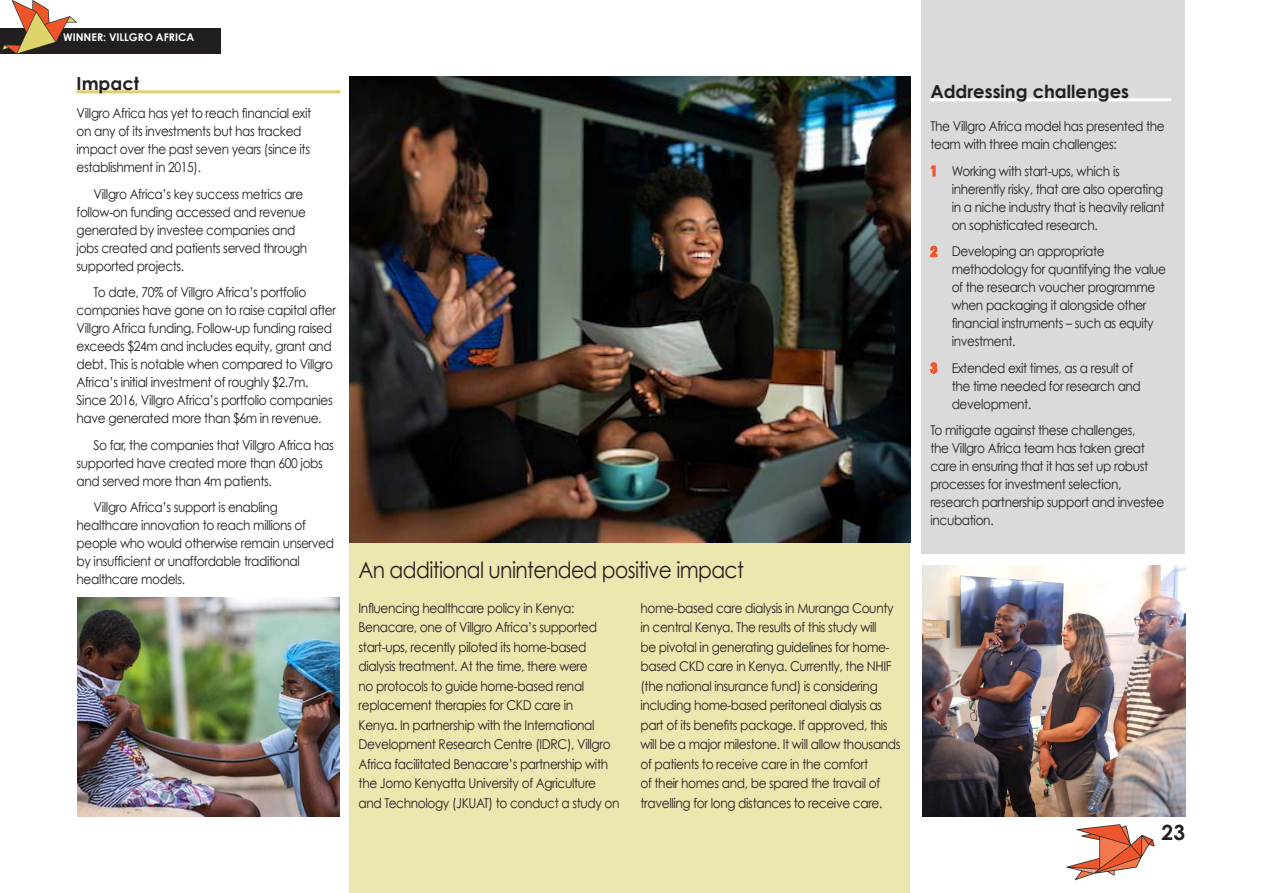
<style>
.page{position:relative;width:1263px;height:893px;background:#fff}
.page>*{position:absolute;margin:0;border:0;box-sizing:border-box;transform-origin:0 0}
.t1{font:22.5px "Century Gothic";letter-spacing:-.03em;color:#231f20;scale:.9 1}
.t2{font:700 21px "Century Gothic";color:#231f20}
.t3{font:700 18px "Century Gothic";color:#231f20}
.t4{font:13.5px/18px "Century Gothic";letter-spacing:-.03em;color:#231f20;scale:.9 1}
.t5{font:700 10.65px "Century Gothic";color:#fff}
.s1{font-weight:700;color:#f0542c}
</style>
<div class="page">
<svg style="left:1066px;top:824px;width:89px;height:56px"></svg>
<div style="left:349px;top:542px;width:561px;height:351px;background:#ece6af"></div>
<div style="left:921px;top:0;width:264px;height:554px;background:#dbdadb"></div>
<hr style="left:930px;top:98px;width:241px;height:3px;background:#fff">
<img style="left:349px;top:77px;width:561px;height:465px">
<img style="left:922px;top:566px;width:263px;height:250px">
<img style="left:77px;top:597px;width:263px;height:219px">
<hr style="left:76px;top:90px;width:264px;height:3px;background:#ded16b">
<div style="left:0;top:29px;width:220px;height:25px;background:#231f20"></div>
<svg style="left:1px;top:0;width:76px;height:54px"></svg>
<p class="t5" style="left:63px;top:31px;width:133px">WINNER: VILLGRO AFRICA</p>
<p class="t3" style="left:77px;top:72px;width:64px">Impact</p>
<p class="t4" style="left:77px;top:104px;width:262px">Villgro Africa has yet to reach financial exit on any of its investments but has tracked impact over the past seven years (since its establishment in 2015).</p>
<p class="t4" style="left:77px;top:185px;width:258px;text-indent:17px">Villgro Africa’s key success metrics are follow-on funding accessed and revenue generated by investee companies and jobs created and patients served through supported projects.</p>
<p class="t4" style="left:77px;top:283px;width:290px;text-indent:17px">To date, 70% of Villgro Africa’s portfolio companies have gone on to raise capital after Villgro Africa funding. Follow-up funding raised exceeds $24m and includes equity, grant and debt. This is notable when compared to Villgro Africa’s initial investment of roughly $2.7m.<br>Since 2016, Villgro Africa’s portfolio companies have generated more than $6m in revenue.</p>
<p class="t4" style="left:77px;top:436px;width:287px;text-indent:17px">So far, the companies that Villgro Africa has supported have created more than 600 jobs and served more than 4m patients.</p>
<p class="t4" style="left:77px;top:498px;width:288px;text-indent:17px">Villgro Africa’s support is enabling healthcare innovation to reach millions of people who would otherwise remain unserved by insufficient or unaffordable traditional healthcare models.</p>
<p class="t1" style="left:358px;top:556px;width:430px">An additional unintended positive impact</p>
<p class="t4" style="left:359px;top:598px;width:291px;line-height:19.5px">Influencing healthcare policy in Kenya:<br>Benacare, one of Villgro Africa’s supported start-ups, recently piloted its home-based dialysis treatment. At the time, there were<br>no protocols to guide home-based renal replacement therapies for CKD care in<br>Kenya. In partnership with the International Development Research Centre (IDRC), Villgro Africa facilitated Benacare’s partnership with the Jomo Kenyatta University of Agriculture and Technology (JKUAT) to conduct a study on</p>
<p class="t4" style="left:640px;top:598px;width:291px;line-height:19.5px">home-based care dialysis in Muranga County in central Kenya. The results of this study will<br>be pivotal in generating guidelines for home&shy;based CKD care in Kenya. Currently, the NHIF (the national insurance fund) is considering including home-based peritoneal dialysis as part of its benefits package. If approved, this will be a major milestone. It will allow thousands of patients to receive care in the comfort<br>of their homes and, be spared the travail of travelling for long distances to receive care.</p>
<p class="t3" style="left:930px;top:80px;width:200px">Addressing challenges</p>
<p class="t4" style="left:930px;top:117px;width:262px">The Villgro Africa model has presented the team with three main challenges:</p>
<p class="t4" style="left:952px;top:162px;width:238px;text-indent:-21px"><span class="s1">1</span> Working with start-ups, which is inherently risky, that are also operating in a niche industry that is heavily reliant on sophisticated research.</p>
<p class="t4" style="left:952px;top:242px;width:240px;text-indent:-21px"><span class="s1">2</span> Developing an appropriate methodology for quantifying the value of the research voucher programme when packaging it alongside other financial instruments – such as equity investment.</p>
<p class="t4" style="left:952px;top:359px;width:212px;text-indent:-21px"><span class="s1">3</span> Extended exit times, as a result of the time needed for research and development.</p>
<p class="t4" style="left:930px;top:421px;width:261px">To mitigate against these challenges,<br>the Villgro Africa team has taken great care in ensuring that it has set up robust processes for investment selection, research partnership support and investee incubation.</p>
<h2 class="t2" style="left:1161px;top:819px;width:25px">23</h2>
</div>
